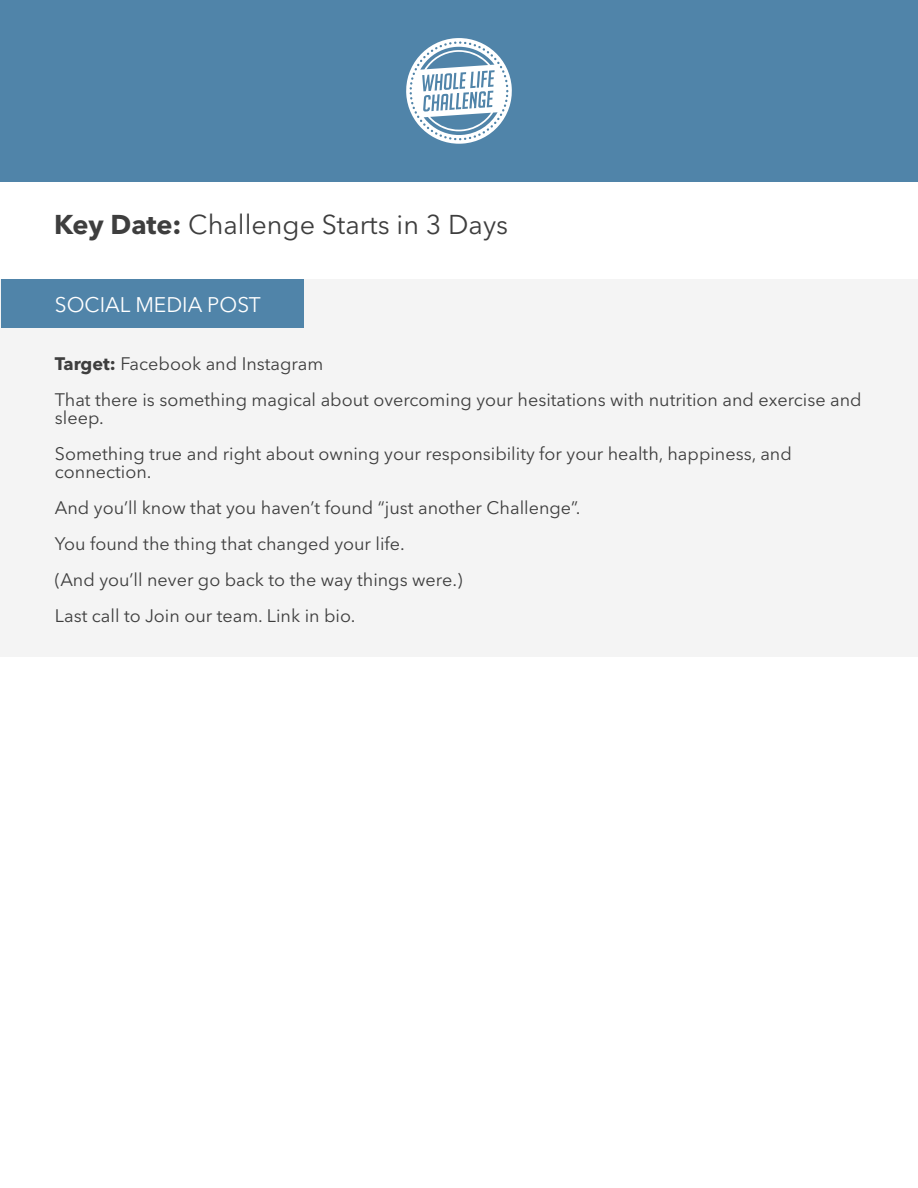
<style>
.page{position:relative;width:918px;height:1188px;background:#fff}
.page>*{position:absolute;margin:0;border:0;box-sizing:border-box;transform-origin:0 0}
.t1{font:27px "Avenir Next LT Pro";color:#3e3e3e}
.t2{font:21px "Avenir Next LT Pro";color:#fff}
.t3{font:18px/18px "Avenir Next LT Pro";color:#3e3e3e}
.s1{font-weight:700}
</style>
<div class="page">
<div style="left:0;top:0;width:918px;height:182px;background:#5084a9"></div>
<svg style="left:406px;top:38px;width:106px;height:106px"></svg>
<div style="left:1px;top:279px;width:917px;height:378px;background:#f4f4f4"></div>
<div style="left:1px;top:279px;width:302px;height:49px;background:#5084a9"></div>
<p class="t1" style="left:54px;top:208px;width:456px"><span class="s1">Key Date:</span> Challenge Starts in 3 Days</p>
<p class="t2" style="left:55px;top:293px;width:207px">SOCIAL MEDIA POST</p>
<p class="t3" style="left:55px;top:355px;width:270px"><span class="s1">Target:</span> Facebook and Instagram</p>
<p class="t3" style="left:55px;top:391px;width:808px">That there is something magical about overcoming your hesitations with nutrition and exercise and sleep.</p>
<p class="t3" style="left:55px;top:445px;width:738px">Something true and right about owning your responsibility for your health, happiness, and connection.</p>
<p class="t3" style="left:55px;top:499px;width:527px">And you’ll know that you haven’t found “just another Challenge”.</p>
<p class="t3" style="left:55px;top:535px;width:351px">You found the thing that changed your life.</p>
<p class="t3" style="left:55px;top:571px;width:409px">(And you’ll never go back to the way things were.)</p>
<p class="t3" style="left:55px;top:607px;width:302px">Last call to Join our team. Link in bio.</p>
</div>
